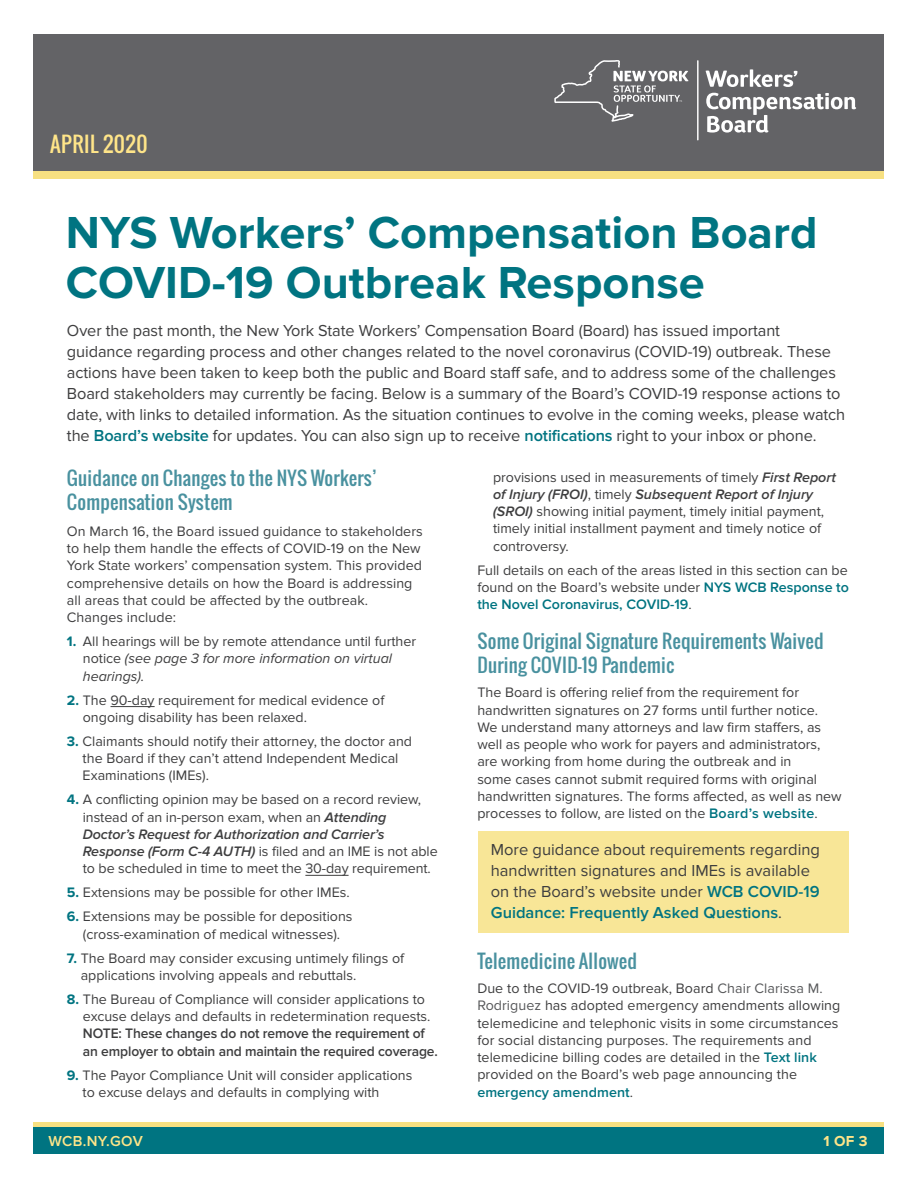
<style>
.page{position:relative;width:918px;height:1188px;background:#fff}
.page>*{position:absolute;margin:0;border:0;box-sizing:border-box;transform-origin:0 0}
.Headline-Oswald_H1{font:700 46.5px/49.5px "Proxima Nova";color:#007481}
.Headline-Oswald_H1-2{font:21px "Oswald";letter-spacing:.02em;color:#ffe589}
.Question_alt-subhead{font:18.75px/24px "Oswald";letter-spacing:.015em;color:#49919f}
.Body_Copy_-P{font:16.5px/21px "Proxima Nova";letter-spacing:-.005em;color:#3e3e3f}
.t1{font:600 15px "Proxima Nova";letter-spacing:.02em;color:#ffe589}
.t2{font:700 15px "Proxima Nova";color:#ffe589}
.Body_Copy_-P-2{font:14.25px/17.2px "Proxima Nova";color:#3e3e3f}
.s1{font-weight:600;color:#007481}
.s2{font-weight:700;color:#007481}
.s3{font-style:italic}
.s4{font-weight:600;font-style:italic}
.s5{font-weight:600}
.s6{color:#57585a}
</style>
<div class="page">
<div style="left:34px;top:1122px;width:850px;height:14px;background:#f7e081"></div>
<div style="left:34px;top:1127px;width:850px;height:27px;background:#007481"></div>
<hr style="left:111px;top:706px;width:44px;height:1px;background:#3e3e3f">
<hr style="left:305px;top:875px;width:44px;height:1px;background:#3e3e3f">
<div style="left:34px;top:168px;width:850px;height:11px;background:#f7e081"></div>
<div style="left:34px;top:34px;width:850px;height:137px;background:#636366"></div>
<hr style="left:697px;top:60px;width:2px;height:80px;background:#fff">
<svg style="left:554px;top:60px;width:135px;height:62px"></svg>
<svg style="left:706px;top:69px;width:91px;height:18px"></svg>
<svg style="left:706px;top:93px;width:150px;height:40px"></svg>
<div style="left:478px;top:832px;width:371px;height:101px;background:#f8e697"></div>
<h1 class="Headline-Oswald_H1-2" style="left:50px;top:128px;width:99px">APRIL 2020</h1>
<h1 class="Headline-Oswald_H1" style="left:66px;top:209px;width:753px">NYS Workers’ Compensation Board<br>COVID-19 Outbreak Response</h1>
<p class="Body_Copy_-P" style="left:67px;top:320px;width:780px">Over the past month, the New York State Workers’ Compensation Board (Board) has issued important guidance regarding process and other changes related to the novel coronavirus (COVID-19) outbreak. These actions have been taken to keep both the public and Board staff safe, and to address some of the challenges Board stakeholders may currently be facing. Below is a summary of the Board’s COVID-19 response actions to date, with links to detailed information. As the situation continues to evolve in the coming weeks, please watch the <span class="s1">Board’s website</span> for updates. You can also sign up to receive <span class="s1">notifications</span> right to your inbox or phone.</p>
<h2 class="Question_alt-subhead" style="left:67px;top:466px;width:311px">Guidance on Changes to the NYS Workers’<br>Compensation System</h2>
<p class="Body_Copy_-P-2" style="left:67px;top:523px;width:357px">On March 16, the Board issued guidance to stakeholders to help them handle the effects of COVID-19 on the New York State workers’ compensation system. This provided comprehensive details on how the Board is addressing all areas that could be affected by the outbreak.<br>Changes include:</p>
<p class="Body_Copy_-P-2" style="left:83px;top:633px;width:335px;text-indent:-16px"><span class="s2">1.</span> All hearings will be by remote attendance until further notice <span class="s3">(see page 3 for more information on virtual hearings).</span></p>
<p class="Body_Copy_-P-2" style="left:83px;top:692px;width:303px;text-indent:-16px"><span class="s2">2.</span> The 90-day requirement for medical evidence of ongoing disability has been relaxed.</p>
<p class="Body_Copy_-P-2" style="left:83px;top:733px;width:331px;text-indent:-16px"><span class="s2">3.</span> Claimants should notify their attorney, the doctor and the Board if they can’t attend Independent Medical<br>Examinations (IMEs).</p>
<p class="Body_Copy_-P-2" style="left:83px;top:791px;width:356px;text-indent:-16px"><span class="s2">4.</span> A conflicting opinion may be based on a record review, instead of an in-person exam, when an <span class="s4">Attending Doctor’s Request for Authorization and Carrier’s Response (Form C-4 AUTH)</span> is filed and an IME is not able to be scheduled in time to meet the 30-day requirement.</p>
<p class="Body_Copy_-P-2" style="left:67px;top:884px;width:284px"><span class="s2">5.</span> Extensions may be possible for other IMEs.</p>
<p class="Body_Copy_-P-2" style="left:67px;top:908px;width:287px;text-align:center"><span class="s2">6.</span> Extensions may be possible for depositions (cross-examination of medical witnesses).</p>
<p class="Body_Copy_-P-2" style="left:81px;top:950px;width:325px;text-indent:-14px"><span class="s2">7.</span> The Board may consider excusing untimely filings of applications involving appeals and rebuttals.</p>
<p class="Body_Copy_-P-2" style="left:83px;top:991px;width:356px;text-indent:-16px"><span class="s2">8.</span> The Bureau of Compliance will consider applications to excuse delays and defaults in redetermination requests.<br><span class="s5">NOTE: These changes do not remove the requirement of an employer to obtain and maintain the required coverage.</span></p>
<p class="Body_Copy_-P-2" style="left:83px;top:1067px;width:331px;text-indent:-16px"><span class="s2">9.</span> The Payor Compliance Unit will consider applications to excuse delays and defaults in complying with</p>
<p class="t1" style="left:49px;top:1132px;width:96px">WCB.NY.GOV</p>
<p class="t2" style="left:823px;top:1132px;width:46px">1 OF 3</p>
<p class="Body_Copy_-P-2" style="left:493px;top:468px;width:344px">provisions used in measurements of timely <span class="s4">First Report of Injury (FROI)</span>, timely <span class="s4">Subsequent Report of Injury (SROI)</span> showing initial payment, timely initial payment, timely initial installment payment and timely notice of controversy.</p>
<p class="Body_Copy_-P-2" style="left:477px;top:561px;width:373px;text-align:justify">Full details on each of the areas listed in this section can be found on the Board’s website under <span class="s1">NYS WCB Response to the Novel Coronavirus, COVID-19</span>.</p>
<h2 class="Question_alt-subhead" style="left:477px;top:629px;width:348px">Some Original Signature Requirements Waived<br>During COVID-19 Pandemic</h2>
<p class="Body_Copy_-P-2" style="left:477px;top:684px;width:366px">The Board is offering relief from the requirement for handwritten signatures on 27 forms until further notice.<br>We understand many attorneys and law firm staffers, as well as people who work for payers and administrators, are working from home during the outbreak and in<br>some cases cannot submit required forms with original handwritten signatures. The forms affected, as well as new processes to follow, are listed on the <span class="s1">Board’s website</span>.</p>
<p class="Body_Copy_-P" style="left:491px;top:840px;width:331px">More guidance about requirements regarding handwritten signatures and IMEs is available on the Board’s website under <span class="s1">WCB COVID-19<br>Guidance: Frequently Asked Questions</span>.</p>
<h2 class="Question_alt-subhead" style="left:477px;top:949px;width:161px">Telemedicine Allowed</h2>
<p class="Body_Copy_-P-2" style="left:477px;top:980px;width:365px">Due to the COVID-19 outbreak, Board <span class="s6">Chair Clarissa M.<br>Rodriguez</span> has adopted emergency amendments allowing telemedicine and telephonic visits in some circumstances for social distancing purposes. The requirements and telemedicine billing codes are detailed in the <span class="s1">Text link </span>provided on the Board’s web page announcing the <span class="s1">emergency amendment</span>.</p>
</div>
